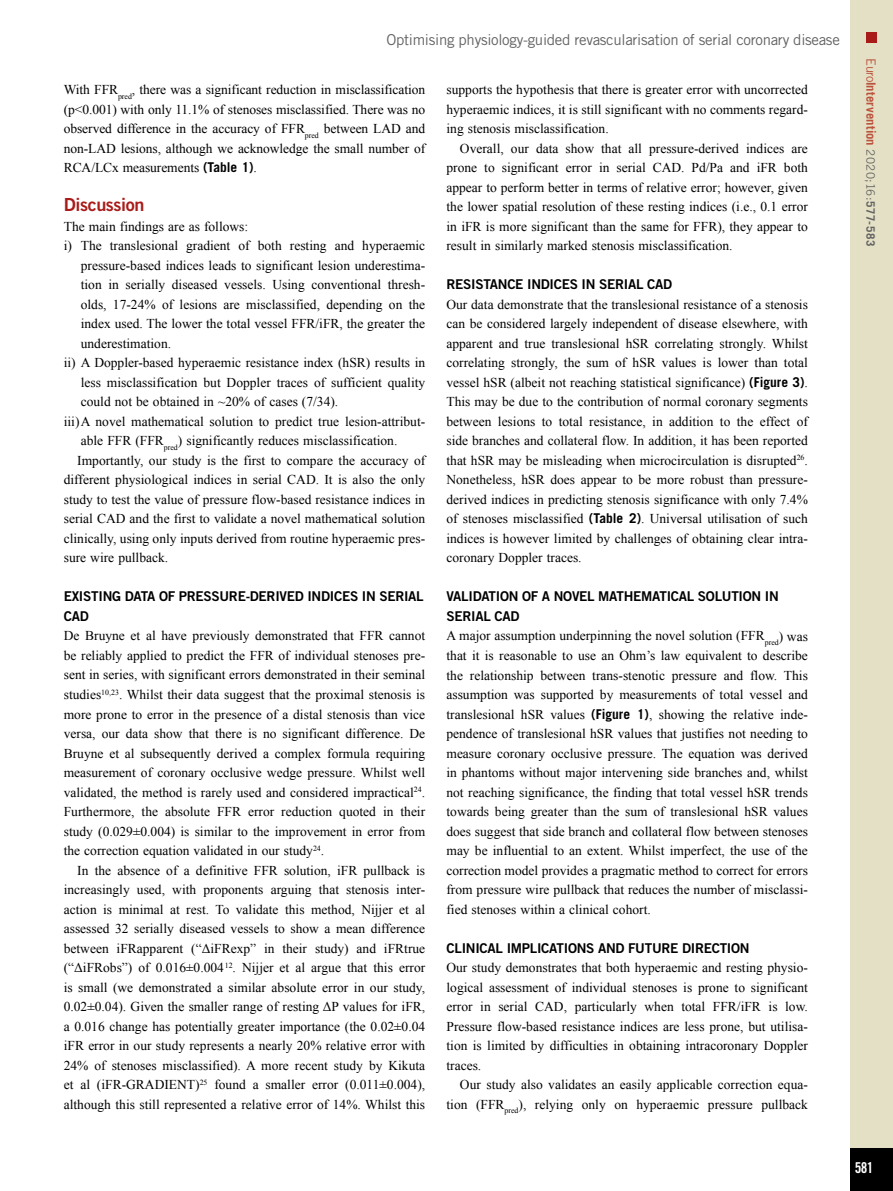
<style>
.page{position:relative;width:893px;height:1191px;background:#fff}
.page>*{position:absolute;margin:0;border:0;box-sizing:border-box;transform-origin:0 0}
.t1{font:18px "Trade Gothic LT Std Bd 2";letter-spacing:-.02em;color:#a91b18}
.t2{font:15px "Trade Gothic LT Std";letter-spacing:-.02em;color:#646363}
.t3{font:15px "Trade Gothic LT Std Bd Cn 20";color:#fff}
.t4{font:13.5px/19.5px "Times New Roman";color:#000;text-align:justify}
.t5{font:13.5px/19.5px "Trade Gothic LT Std Bd 2";letter-spacing:-.02em;color:#000}
.t6{font:700 12.75px "Trade Gothic LT Std";letter-spacing:.005em;color:#bc533d}
.s1{font-family:"Trade Gothic LT Std";font-weight:700}
.s2{font-weight:400}
.s3{font-weight:400;font-size:11.7px;color:#646363}
.s4{font-size:11.7px;color:#646363}
</style>
<div class="page">
<div style="left:850px;top:0;width:43px;height:1191px;background:#e4e0c5"></div>
<div style="left:850px;top:1148px;width:43px;height:43px;background:#000"></div>
<div style="left:866px;top:32px;width:11px;height:10px;background:#a91b18"></div>
<p class="t2" style="left:386px;top:30px;width:455px">Optimising physiology-guided revascularisation of serial coronary disease</p>
<p class="t4" style="left:64px;top:80px;width:363px">With FFR<sub>pred</sub>, there was a significant reduction in misclassification (p&lt;0.001) with only 11.1% of stenoses misclassified. There was no observed difference in the accuracy of FFR<sub>pred</sub> between LAD and non-LAD lesions, although we acknowledge the small number of RCA/LCx measurements <span class="s1">(Table 1)</span>.</p>
<h1 class="t1" style="left:64px;top:194px;width:82px">Discussion</h1>
<p class="t4" style="left:64px;top:216px;width:186px">The main findings are as follows:</p>
<p class="t4" style="left:64px;top:236px;width:363px">i) The translesional gradient of both resting and hyperaemic</p>
<p class="t4" style="left:81px;top:255px;width:346px">pressure-based indices leads to significant lesion underestima-</p>
<p class="t4" style="left:81px;top:275px;width:346px">tion in serially diseased vessels. Using conventional thresh-</p>
<p class="t4" style="left:81px;top:294px;width:346px">olds, 17-24% of lesions are misclassified, depending on the</p>
<p class="t4" style="left:81px;top:314px;width:346px">index used. The lower the total vessel FFR/iFR, the greater the</p>
<p class="t4" style="left:81px;top:333px;width:92px">underestimation.</p>
<p class="t4" style="left:64px;top:353px;width:363px">ii) A Doppler-based hyperaemic resistance index (hSR) results in</p>
<p class="t4" style="left:81px;top:372px;width:346px">less misclassification but Doppler traces of sufficient quality</p>
<p class="t4" style="left:81px;top:392px;width:259px">could not be obtained in ~20% of cases (7/34).</p>
<p class="t4" style="left:64px;top:411px;width:363px">iii)A novel mathematical solution to predict true lesion-attribut-</p>
<p class="t4" style="left:81px;top:431px;width:318px">able FFR (FFR<sub>pred</sub>) significantly reduces misclassification.</p>
<p class="t4" style="left:77px;top:450px;width:349px">Importantly, our study is the first to compare the accuracy of</p>
<p class="t4" style="left:64px;top:470px;width:363px">different physiological indices in serial CAD. It is also the only</p>
<p class="t4" style="left:64px;top:489px;width:363px">study to test the value of pressure flow-based resistance indices in</p>
<p class="t4" style="left:64px;top:509px;width:363px">serial CAD and the first to validate a novel mathematical solution</p>
<p class="t4" style="left:64px;top:528px;width:363px">clinically, using only inputs derived from routine hyperaemic pres-</p>
<p class="t4" style="left:64px;top:548px;width:106px">sure wire pullback.</p>
<p class="t5" style="left:64px;top:586px;width:361px">EXISTING DATA OF PRESSURE-DERIVED INDICES IN SERIAL<br>CAD</p>
<p class="t4" style="left:64px;top:626px;width:363px">De Bruyne et al have previously demonstrated that FFR cannot be reliably applied to predict the FFR of individual stenoses pre&shy;sent in series, with significant errors demonstrated in their seminal studies<sup>10,23</sup>. Whilst their data suggest that the proximal stenosis is more prone to error in the presence of a distal stenosis than vice versa, our data show that there is no significant difference. De Bruyne et al subsequently derived a complex formula requiring measurement of coronary occlusive wedge pressure. Whilst well validated, the method is rarely used and considered impractical<sup>24</sup>.<br>Furthermore, the absolute FFR error reduction quoted in their study (0.029±0.004) is similar to the improvement in error from the correction equation validated in our study<sup>24</sup>.</p>
<p class="t4" style="left:64px;top:860px;width:363px;text-indent:14px">In the absence of a definitive FFR solution, iFR pullback is increasingly used, with proponents arguing that stenosis inter&shy;action is minimal at rest. To validate this method, Nijjer et al assessed 32 serially diseased vessels to show a mean difference between iFRapparent (“ΔiFRexp” in their study) and iFRtrue (“ΔiFRobs”) of 0.016±0.004<sup>12</sup>. Nijjer et al argue that this error is small (we demonstrated a similar absolute error in our study, 0.02±0.04). Given the smaller range of resting ΔP values for iFR, a 0.016 change has potentially greater importance (the 0.02±0.04 iFR error in our study represents a nearly 20% relative error with 24% of stenoses misclassified). A more recent study by Kikuta et al (iFR-GRADIENT)<sup>25</sup> found a smaller error (0.011±0.004), although this still represented a relative error of 14%. Whilst this</p>
<p class="t4" style="left:446px;top:80px;width:363px">supports the hypothesis that there is greater error with uncorrected hyperaemic indices, it is still significant with no comments regard&shy;ing stenosis misclassification.</p>
<p class="t4" style="left:446px;top:138px;width:363px;text-indent:14px">Overall, our data show that all pressure-derived indices are prone to significant error in serial CAD. Pd/Pa and iFR both appear to perform better in terms of relative error; however, given the lower spatial resolution of these resting indices (i.e., 0.1 error in iFR is more significant than the same for FFR), they appear to result in similarly marked stenosis misclassification.</p>
<p class="t5" style="left:446px;top:274px;width:227px">RESISTANCE INDICES IN SERIAL CAD</p>
<p class="t4" style="left:446px;top:294px;width:363px">Our data demonstrate that the translesional resistance of a stenosis can be considered largely independent of disease elsewhere, with apparent and true translesional hSR correlating strongly. Whilst correlating strongly, the sum of hSR values is lower than total vessel hSR (albeit not reaching statistical significance) <span class="s1">(Figure 3)</span>.<br>This may be due to the contribution of normal coronary segments between lesions to total resistance, in addition to the effect of side branches and collateral flow. In addition, it has been reported that hSR may be misleading when microcirculation is disrupted<sup>26</sup>.<br>Nonetheless, hSR does appear to be more robust than pressure&shy;derived indices in predicting stenosis significance with only 7.4% of stenoses misclassified <span class="s1">(Table 2)</span>. Universal utilisation of such indices is however limited by challenges of obtaining clear intra&shy;coronary Doppler traces.</p>
<p class="t5" style="left:446px;top:586px;width:334px">VALIDATION OF A NOVEL MATHEMATICAL SOLUTION IN<br>SERIAL CAD</p>
<p class="t4" style="left:446px;top:626px;width:363px">A major assumption underpinning the novel solution (FFR<sub>pred</sub>) was that it is reasonable to use an Ohm’s law equivalent to describe the relationship between trans-stenotic pressure and flow. This assumption was supported by measurements of total vessel and translesional hSR values <span class="s1">(Figure 1)</span>, showing the relative inde&shy;pendence of translesional hSR values that justifies not needing to measure coronary occlusive pressure. The equation was derived in phantoms without major intervening side branches and, whilst not reaching significance, the finding that total vessel hSR trends towards being greater than the sum of translesional hSR values does suggest that side branch and collateral flow between stenoses may be influential to an extent. Whilst imperfect, the use of the correction model provides a pragmatic method to correct for errors from pressure wire pullback that reduces the number of misclassi&shy;fied stenoses within a clinical cohort.</p>
<p class="t5" style="left:446px;top:937px;width:305px">CLINICAL IMPLICATIONS AND FUTURE DIRECTION</p>
<p class="t4" style="left:446px;top:957px;width:363px">Our study demonstrates that both hyperaemic and resting physio&shy;logical assessment of individual stenoses is prone to significant error in serial CAD, particularly when total FFR/iFR is low.<br>Pressure flow-based resistance indices are less prone, but utilisa&shy;tion is limited by difficulties in obtaining intracoronary Doppler traces.</p>
<p class="t4" style="left:446px;top:1074px;width:363px;text-align:right">Our study also validates an easily applicable correction equa&shy;tion (FFR<sub>pred</sub>), relying only on hyperaemic pressure pullback</p>
<p class="t6" style="left:879px;top:58px;width:189px;rotate:90deg"><span class="s2">Euro</span>Intervention <span class="s3">2020;16:</span><span class="s4">577-583</span></p>
<p class="t3" style="left:855px;top:1158px;width:20px">581</p>
</div>
